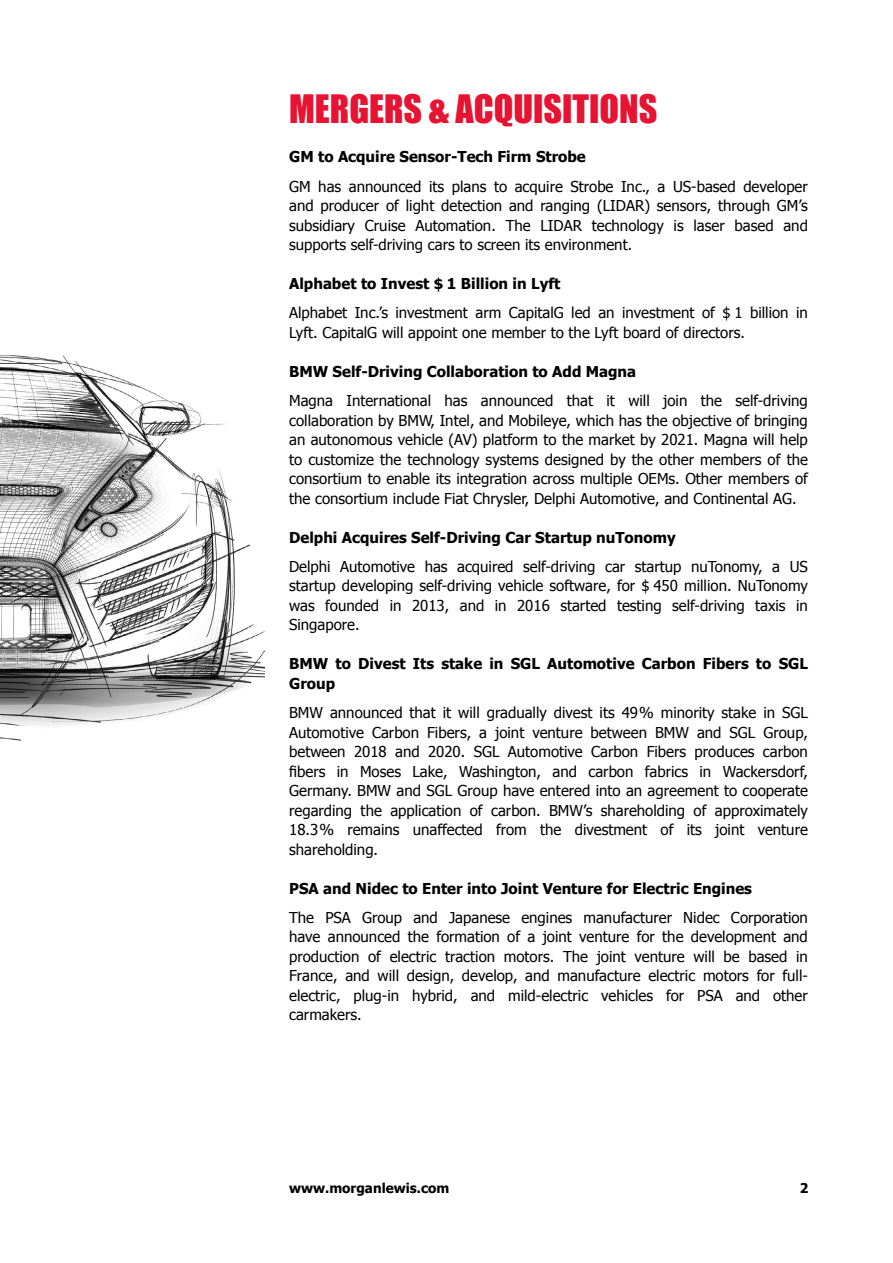
<style>
.page{position:relative;width:893px;height:1263px;background:#fff}
.page>*{position:absolute;margin:0;border:0;box-sizing:border-box;transform-origin:0 0}
.t1{font:36px "Impact";color:#e61432}
.t2{font:15px/19.5px "Tahoma";color:#000;text-align:justify}
.t3{font:700 15px/19.5px "Tahoma";color:#000}
.t4{font:700 13.5px "Tahoma";color:#000}
</style>
<div class="page">
<img style="left:0;top:355px;width:265px;height:386px">
<h1 class="t1" style="left:289px;top:81px;width:240px">MERGERS &amp; ACQUISITI</h1>
<h1 class="t1" style="left:599px;top:81px;width:39px">ONS</h1>
<p class="t3" style="left:289px;top:146px;width:298px">GM to Acquire Sensor-Tech Firm Strobe</p>
<p class="t2" style="left:289px;top:176px;width:520px">GM has announced its plans to acquire Strobe Inc., a US-based developer and producer of light detection and ranging (LIDAR) sensors, through GM’s subsidiary Cruise Automation. The LIDAR technology is laser based and supports self-driving cars to screen its environment.</p>
<p class="t3" style="left:289px;top:273px;width:273px">Alphabet to Invest $ 1 Billion in Lyft</p>
<p class="t2" style="left:289px;top:302px;width:520px">Alphabet Inc.’s investment arm CapitalG led an investment of $ 1 billion in<br>Lyft. CapitalG will appoint one member to the Lyft board of directors.</p>
<p class="t3" style="left:289px;top:361px;width:349px">BMW Self-Driving Collaboration to Add Magna</p>
<p class="t2" style="left:289px;top:390px;width:520px">Magna International has announced that it will join the self-driving collaboration by BMW, Intel, and Mobileye, which has the objective of bringing an autonomous vehicle (AV) platform to the market by 2021. Magna will help to customize the technology systems designed by the other members of the consortium to enable its integration across multiple OEMs. Other members of the consortium include Fiat Chrysler, Delphi Automotive, and Continental AG.</p>
<p class="t3" style="left:289px;top:526px;width:388px">Delphi Acquires Self-Driving Car Startup nuTonomy</p>
<p class="t2" style="left:289px;top:556px;width:520px">Delphi Automotive has acquired self-driving car startup nuTonomy, a US startup developing self-driving vehicle software, for $ 450 million. NuTonomy was founded in 2013, and in 2016 started testing self-driving taxis in Singapore.</p>
<p class="t3" style="left:289px;top:653px;width:520px">BMW to Divest Its stake in SGL Automotive Carbon Fibers to SGL<br>Group</p>
<p class="t2" style="left:289px;top:702px;width:520px">BMW announced that it will gradually divest its 49% minority stake in SGL Automotive Carbon Fibers, a joint venture between BMW and SGL Group, between 2018 and 2020. SGL Automotive Carbon Fibers produces carbon fibers in Moses Lake, Washington, and carbon fabrics in Wackersdorf, Germany. BMW and SGL Group have entered into an agreement to cooperate regarding the application of carbon. BMW’s shareholding of approximately 18.3% remains unaffected from the divestment of its joint venture shareholding.</p>
<p class="t3" style="left:289px;top:877px;width:464px">PSA and Nidec to Enter into Joint Venture for Electric Engines</p>
<p class="t2" style="left:289px;top:907px;width:520px">The PSA Group and Japanese engines manufacturer Nidec Corporation have announced the formation of a joint venture for the development and production of electric traction motors. The joint venture will be based in France, and will design, develop, and manufacture electric motors for full&shy;electric, plug-in hybrid, and mild-electric vehicles for PSA and other carmakers.</p>
<p class="t4" style="left:289px;top:1179px;width:162px">www.morganlewis.com</p>
<p class="t4" style="left:800px;top:1179px;width:10px">2</p>
</div>
